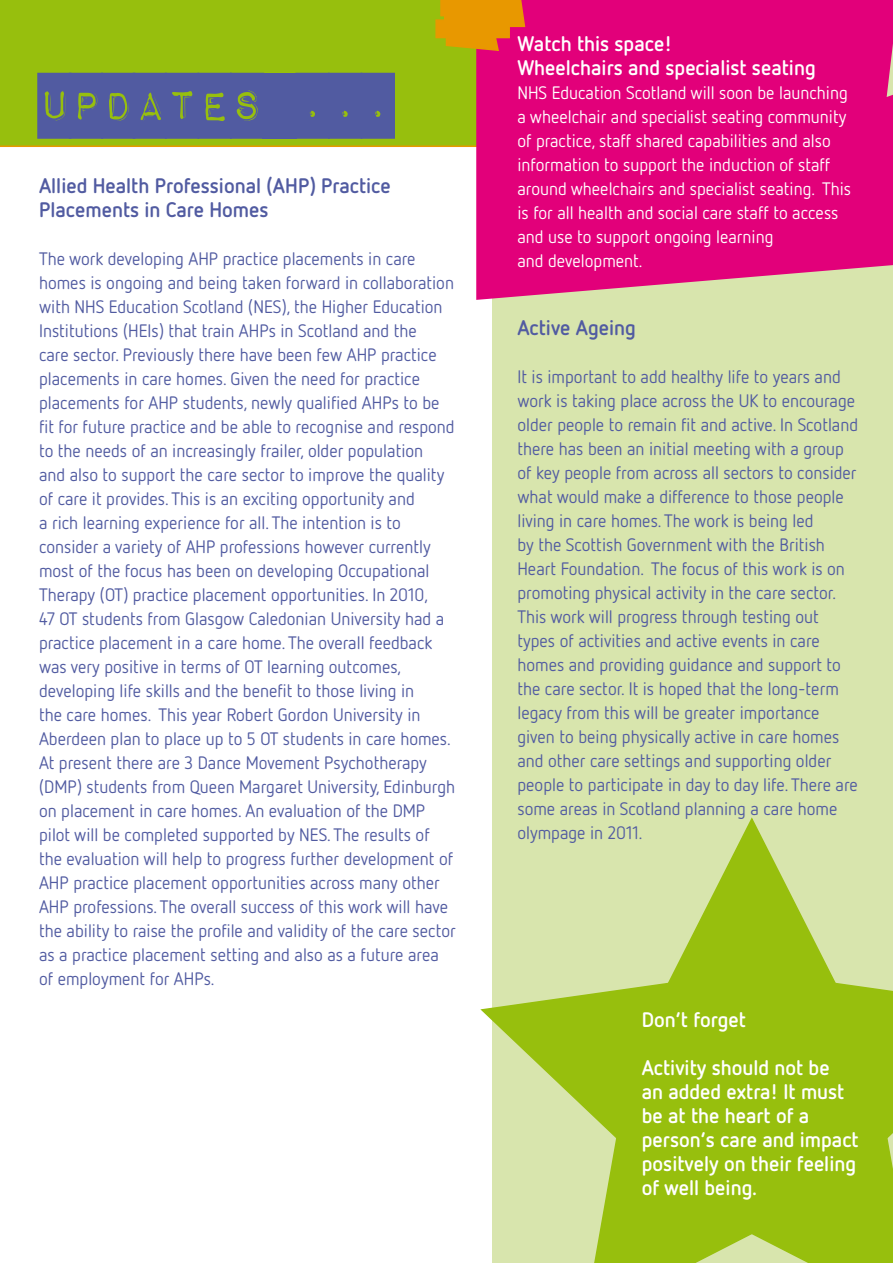
<style>
.page{position:relative;width:893px;height:1263px;background:#fff}
.page>*{position:absolute;margin:0;border:0;box-sizing:border-box;transform-origin:0 0}
.t1{font:54px "Impact Label";color:#515ba1}
.t2{font:700 21px/24px "Netto OT";color:#fff}
.t3{font:700 21px/24px "Netto OT";color:#515ba1}
.t4{font:18px/24px "Netto OT";color:#515ba1}
.t5{font:18px/24px "Netto OT";color:#fff}
</style>
<div class="page">
<div style="left:493px;top:1px;width:400px;height:1262px;background:#d8e5ad"></div>
<div style="left:0;top:0;width:476px;height:147px;background:#97bf0d"></div>
<div style="left:476px;top:0;width:417px;height:300px;background:#e2007a"></div>
<div style="left:435px;top:19px;width:75px;height:19px;background:#e89800;border:2px solid #e89800"></div>
<svg style="left:440px;top:0;width:86px;height:52px"></svg>
<svg style="left:480px;top:817px;width:413px;height:446px"></svg>
<h1 class="t1" style="left:39px;top:73px;width:357px">UPDATES ...</h1>
<p class="t3" style="left:39px;top:173px;width:353px">Allied Health Professional (AHP) Practice<br>Placements in Care Homes</p>
<p class="t4" style="left:39px;top:247px;width:418px">The work developing AHP practice placements in care homes is ongoing and being taken forward in collaboration with NHS Education Scotland (NES), the Higher Education Institutions (HEIs) that train AHPs in Scotland and the<br>care sector. Previously there have been few AHP practice placements in care homes. Given the need for practice placements for AHP students, newly qualified AHPs to be fit for future practice and be able to recognise and respond to the needs of an increasingly frailer, older population<br>and also to support the care sector to improve the quality of care it provides. This is an exciting opportunity and<br>a rich learning experience for all. The intention is to consider a variety of AHP professions however currently most of the focus has been on developing Occupational Therapy (OT) practice placement opportunities. In 2010,<br>47 OT students from Glasgow Caledonian University had a practice placement in a care home. The overall feedback was very positive in terms of OT learning outcomes, developing life skills and the benefit to those living in<br>the care homes. This year Robert Gordon University in Aberdeen plan to place up to 5 OT students in care homes.<br>At present there are 3 Dance Movement Psychotherapy (DMP) students from Queen Margaret University, Edinburgh on placement in care homes. An evaluation of the DMP pilot will be completed supported by NES. The results of the evaluation will help to progress further development of AHP practice placement opportunities across many other AHP professions. The overall success of this work will have the ability to raise the profile and validity of the care sector as a practice placement setting and also as a future area of employment for AHPs.</p>
<p class="t2" style="left:517px;top:31px;width:300px">Watch this space!<br>Wheelchairs and specialist seating</p>
<p class="t5" style="left:517px;top:80px;width:335px">NHS Education Scotland will soon be launching a wheelchair and specialist seating community of practice, staff shared capabilities and also information to support the induction of staff around wheelchairs and specialist seating. This is for all health and social care staff to access and use to support ongoing learning<br>and development.</p>
<p class="t3" style="left:517px;top:315px;width:120px">Active Ageing</p>
<p class="t4" style="left:517px;top:364px;width:342px">It is important to add healthy life to years and work is taking place across the UK to encourage older people to remain fit and active. In Scotland there has been an initial meeting with a group of key people from across all sectors to consider what would make a difference to those people living in care homes. The work is being led<br>by the Scottish Government with the British Heart Foundation. The focus of this work is on promoting physical activity in the care sector.<br>This work will progress through testing out types of activities and active events in care homes and providing guidance and support to the care sector. It is hoped that the long-term legacy from this will be greater importance given to being physically active in care homes and other care settings and supporting older people to participate in day to day life. There are some areas in Scotland planning a care home olympage in 2011.</p>
<p class="t2" style="left:642px;top:1007px;width:106px">Don’t forget</p>
<p class="t2" style="left:642px;top:1055px;width:218px">Activity should not be<br>an added extra! It must be at the heart of a person’s care and impact positvely on their feeling of well being.</p>
</div>
